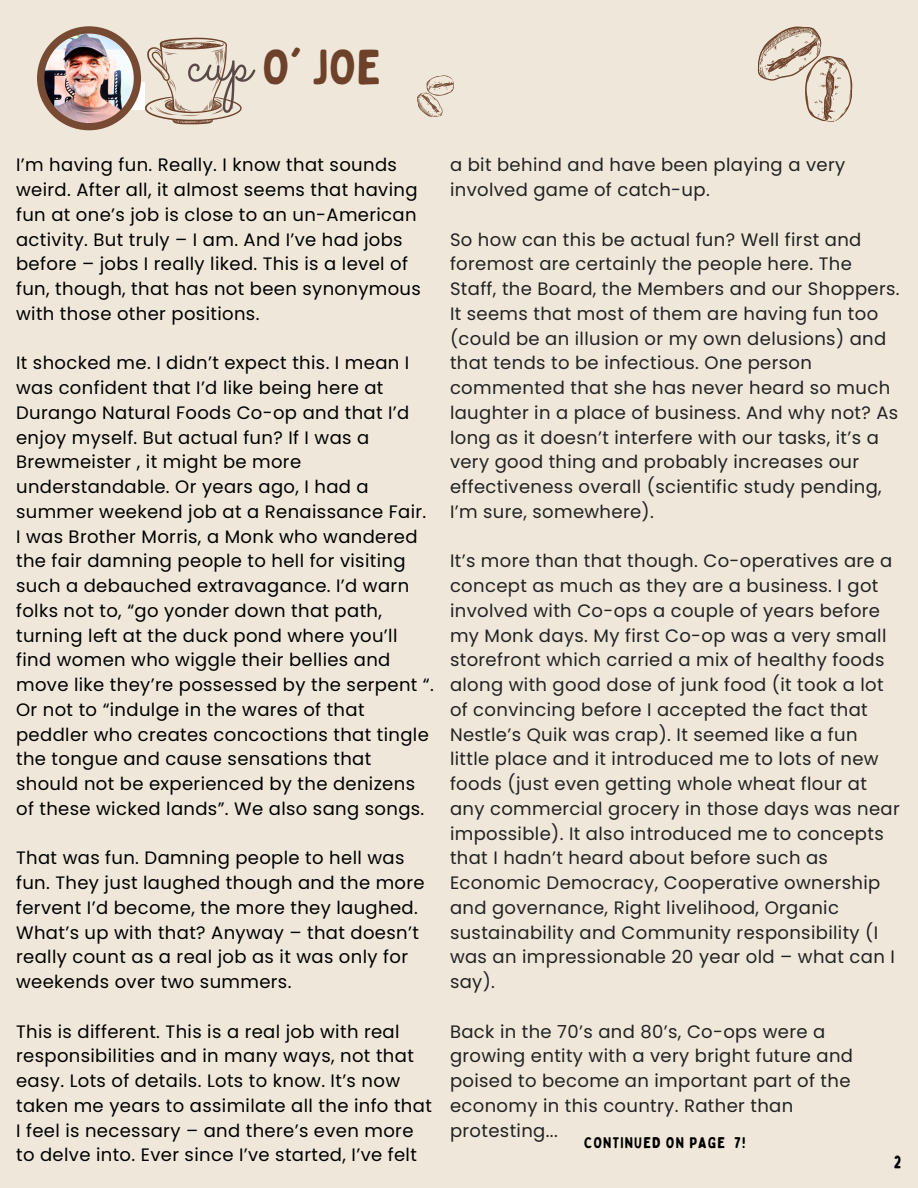
<style>
.page{position:relative;width:918px;height:1188px;background:#efe8da}
.page>*{position:absolute;margin:0;border:0;box-sizing:border-box;transform-origin:0 0}
.t1{font:65.7px "Sacramento";color:#594a47}
.t2{font:48.9px "Bobby Jones Soft";color:#6d412a}
.t3{font:18px/24.8px "Poppins";letter-spacing:.02em;color:#000}
.t4{font:18px/24.8px "Poppins";letter-spacing:.02em;color:#222}
.t5{font:18px "Bobby Jones Soft";color:#000}
.t6{font:15.45px "Bobby Jones Soft";letter-spacing:.07em;color:#000}
</style>
<div class="page">
<svg style="left:417px;top:75px;width:37px;height:42px"></svg>
<svg style="left:145px;top:38px;width:97px;height:86px"></svg>
<div style="left:108px;top:83px;width:37px;height:27px;background:#fff"></div>
<svg style="left:757px;top:26px;width:96px;height:96px"></svg>
<div style="left:37px;top:26px;width:104px;height:104px;background:#764a33;border-radius:50%"></div>
<img style="left:44px;top:34px;width:90px;height:89px;border-radius:50%">
<p class="t1" style="left:187px;top:19px;width:67px">cup</p>
<h1 class="t2" style="left:262px;top:36px;width:121px">O' JOE</h1>
<h2 class="t3" style="left:16px;top:153px;width:406px">I’m having fun. Really. I know that sounds weird. After all, it almost seems that having fun at one’s job is close to an un-American activity. But truly – I am. And I’ve had jobs before – jobs I really liked. This is a level of fun, though, that has not been synonymous with those other positions.</h2>
<p class="t3" style="left:16px;top:351px;width:419px">It shocked me. I didn’t expect this. I mean I was confident that I’d like being here at Durango Natural Foods Co-op and that I’d enjoy myself. But actual fun? If I was a Brewmeister , it might be more understandable. Or years ago, I had a summer weekend job at a Renaissance Fair.<br>I was Brother Morris, a Monk who wandered the fair damning people to hell for visiting such a debauched extravagance. I’d warn folks not to, “go yonder down that path, turning left at the duck pond where you’ll find women who wiggle their bellies and move like they’re possessed by the serpent “.<br>Or not to “indulge in the wares of that peddler who creates concoctions that tingle the tongue and cause sensations that should not be experienced by the denizens of these wicked lands”. We also sang songs.</p>
<p class="t3" style="left:16px;top:846px;width:410px">That was fun. Damning people to hell was fun. They just laughed though and the more fervent I’d become, the more they laughed.<br>What’s up with that? Anyway – that doesn’t really count as a real job as it was only for weekends over two summers.</p>
<h3 class="t3" style="left:16px;top:1019px;width:417px">This is different. This is a real job with real responsibilities and in many ways, not that easy. Lots of details. Lots to know. It’s now taken me years to assimilate all the info that I feel is necessary – and there’s even more to delve into. Ever since I’ve started, I’ve felt</h3>
<h3 class="t4" style="left:450px;top:153px;width:397px">a bit behind and have been playing a very involved game of catch-up.</h3>
<h3 class="t4" style="left:450px;top:227px;width:451px">So how can this be actual fun? Well first and foremost are certainly the people here. The Staff, the Board, the Members and our Shoppers.<br>It seems that most of them are having fun too (could be an illusion or my own delusions) and that tends to be infectious. One person commented that she has never heard so much laughter in a place of business. And why not? As long as it doesn’t interfere with our tasks, it’s a very good thing and probably increases our effectiveness overall (scientific study pending, I’m sure, somewhere).</h3>
<h3 class="t4" style="left:450px;top:549px;width:451px">It’s more than that though. Co-operatives are a concept as much as they are a business. I got involved with Co-ops a couple of years before my Monk days. My first Co-op was a very small storefront which carried a mix of healthy foods along with good dose of junk food (it took a lot of convincing before I accepted the fact that Nestle’s Quik was crap). It seemed like a fun little place and it introduced me to lots of new foods (just even getting whole wheat flour at any commercial grocery in those days was near impossible). It also introduced me to concepts that I hadn’t heard about before such as Economic Democracy, Cooperative ownership and governance, Right livelihood, Organic sustainability and Community responsibility (I was an impressionable 20 year old – what can I say).</h3>
<h3 class="t4" style="left:450px;top:1019px;width:405px">Back in the 70’s and 80’s, Co-ops were a growing entity with a very bright future and poised to become an important part of the economy in this country. Rather than protesting...</h3>
<h3 class="t5" style="left:894px;top:1151px;width:9px">2</h3>
<h3 class="t6" style="left:584px;top:1133px;width:163px">CONTINUED ON PAGE 7!</h3>
</div>
